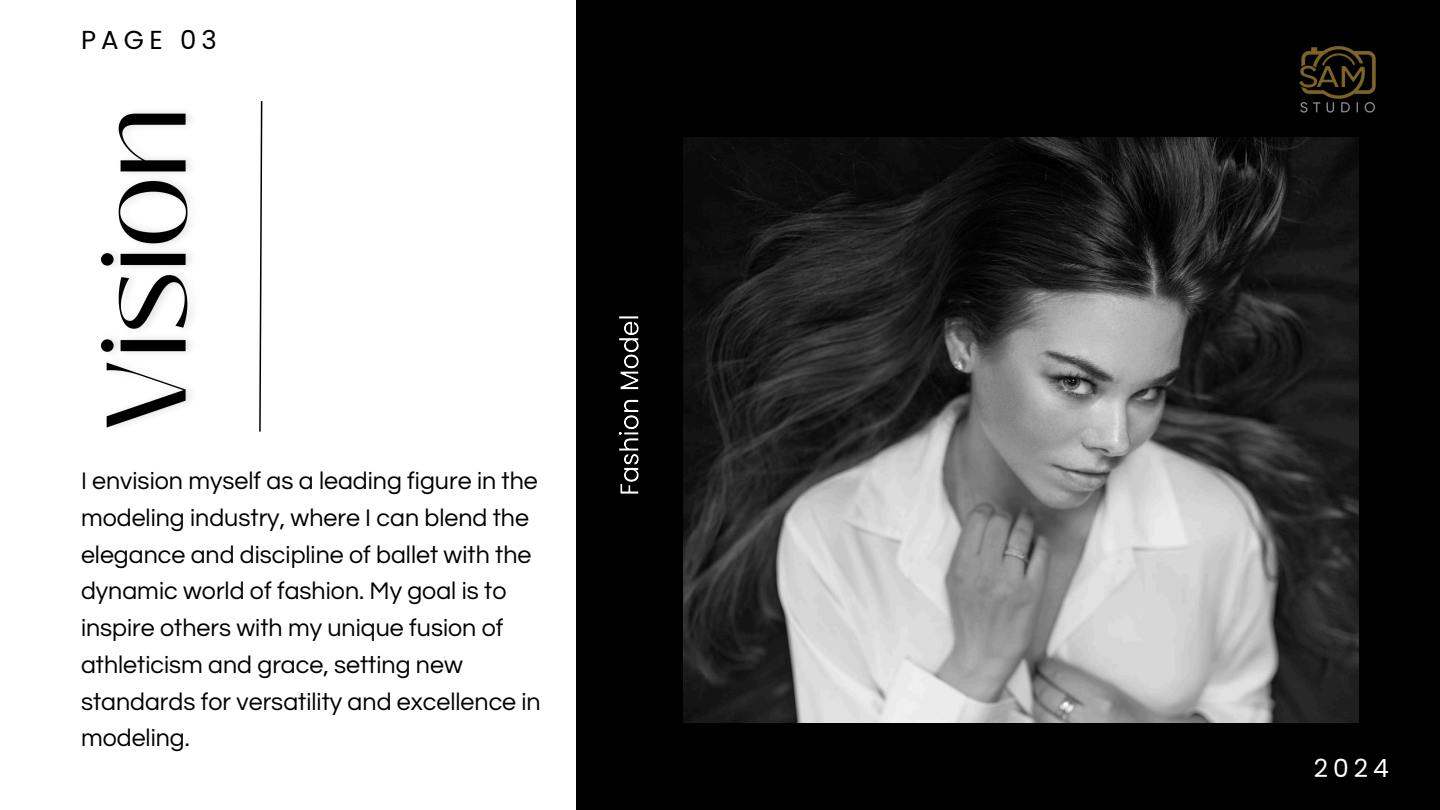
<style>
.page{position:relative;width:1440px;height:810px;background:#000}
.page>*{position:absolute;margin:0;border:0;box-sizing:border-box;transform-origin:0 0}
.t1{font:26px "Poppins";letter-spacing:.2em;color:#000}
.t2{font:25px/36.8px "Questrial";color:#000}
.t3{font:25px "Poppins";color:#fff}
</style>
<div class="page">
<div style="left:0;top:0;width:575px;height:810px;background:#fff"></div>
<img style="left:684px;top:137px;width:675px;height:585px">
<svg style="left:259px;top:101px;width:4px;height:331px"></svg>
<img style="left:101px;top:112px;width:91px;height:316px">
<img style="left:618px;top:316px;width:21px;height:178px">
<img style="left:1230px;top:46px;width:146px;height:145px">
<p class="t1" style="left:81px;top:21px;width:137px">PAGE 03</p>
<h2 class="t2" style="left:81px;top:463px;width:461px">I envision myself as a leading figure in the modeling industry, where I can blend the elegance and discipline of ballet with the dynamic world of fashion. My goal is to inspire others with my unique fusion of athleticism and grace, setting new standards for versatility and excellence in modeling.</h2>
<p class="t3" style="left:1314px;top:751px;width:77px">2024</p>
</div>
